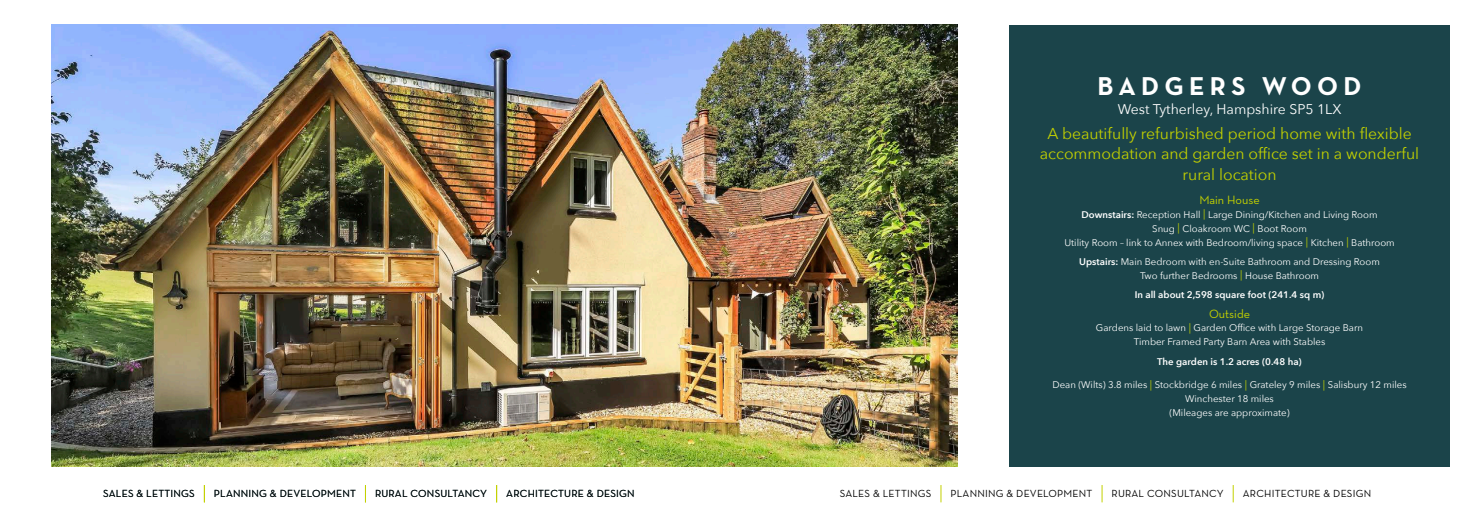
<style>
.page{position:relative;width:1474px;height:521px;background:#fff}
.page>*{position:absolute;margin:0;border:0;box-sizing:border-box;transform-origin:0 0}
.t1{font:700 26.25px "Neutraface Text";letter-spacing:.2em;color:#fff}
.t2{font:15.75px/20.1px "Avenir Next";color:#c3d100;text-align:center}
.t3{font:14px "Avenir Next";color:#fff}
.t4{font:12.25px "Neutraface Text";color:#c3d100}
.t5{font:10.5px "Neutraface Text";letter-spacing:.02em;color:#000}
.t6{font:9.62px/14px "Avenir Next";color:#fff;text-align:center}
.t7{font:600 9.62px "Avenir Next";color:#fff}
.s1{font-weight:600}
.s2{font-size:10.5px;color:#c3d100}
</style>
<div class="page">
<img style="left:52px;top:25px;width:905px;height:441px">
<svg style="left:204px;top:485px;width:1px;height:17px"></svg>
<svg style="left:940px;top:485px;width:1px;height:17px"></svg>
<svg style="left:365px;top:485px;width:1px;height:17px"></svg>
<svg style="left:1101px;top:485px;width:1px;height:17px"></svg>
<svg style="left:496px;top:485px;width:1px;height:17px"></svg>
<svg style="left:1232px;top:485px;width:1px;height:17px"></svg>
<div style="left:1009px;top:25px;width:440px;height:441px;background:#1b444a"></div>
<h1 class="t1" style="left:1097px;top:69px;width:265px">BADGERS WOOD</h1>
<h3 class="t3" style="left:1117px;top:98px;width:225px">West Tytherley, Hampshire SP5 1LX</h3>
<h2 class="t2" style="left:1039px;top:123px;width:381px">A beautifully refurbished period home with flexible accommodation and garden office set in a wonderful rural location</h2>
<p class="t4" style="left:1199px;top:192px;width:62px">Main House</p>
<p class="t6" style="left:1064px;top:207px;width:332px"><span class="s1">Downstairs:</span> Reception Hall <span class="s2">|</span> Large Dining/Kitchen and Living Room<br>Snug <span class="s2">|</span> Cloakroom WC <span class="s2">|</span> Boot Room<br>Utility Room – link to Annex with Bedroom/living space <span class="s2">|</span> Kitchen <span class="s2">|</span> Bathroom</p>
<p class="t6" style="left:1079px;top:254px;width:302px"><span class="s1">Upstairs:</span> Main Bedroom with en-Suite Bathroom and Dressing Room<br>Two further Bedrooms <span class="s2">|</span> House Bathroom</p>
<p class="t7" style="left:1134px;top:286px;width:191px">In all about 2,598 square foot (241.4 sq m)</p>
<p class="t4" style="left:1208px;top:306px;width:43px">Outside</p>
<p class="t6" style="left:1095px;top:320px;width:269px">Gardens laid to lawn <span class="s2">|</span> Garden Office with Large Storage Barn<br>Timber Framed Party Barn Area with Stables</p>
<p class="t7" style="left:1157px;top:353px;width:146px">The garden is 1.2 acres (0.48 ha)</p>
<p class="t6" style="left:1052px;top:377px;width:355px">Dean (Wilts) 3.8 miles <span class="s2">|</span> Stockbridge 6 miles <span class="s2">|</span> Grateley 9 miles <span class="s2">|</span> Salisbury 12 miles<br>Winchester 18 miles<br>(Mileages are approximate)</p>
<p class="t5" style="left:103px;top:487px;width:93px">SALES &amp; LETTINGS</p>
<p class="t5" style="left:214px;top:487px;width:143px">PLANNING &amp; DEVELOPMENT</p>
<p class="t5" style="left:375px;top:487px;width:114px">RURAL CONSULTANCY</p>
<p class="t5" style="left:506px;top:487px;width:130px">ARCHITECTURE &amp; DESIGN</p>
<p class="t5" style="left:839px;top:487px;width:93px">SALES &amp; LETTINGS</p>
<p class="t5" style="left:950px;top:487px;width:143px">PLANNING &amp; DEVELOPMENT</p>
<p class="t5" style="left:1111px;top:487px;width:114px">RURAL CONSULTANCY</p>
<p class="t5" style="left:1242px;top:487px;width:130px">ARCHITECTURE &amp; DESIGN</p>
</div>
